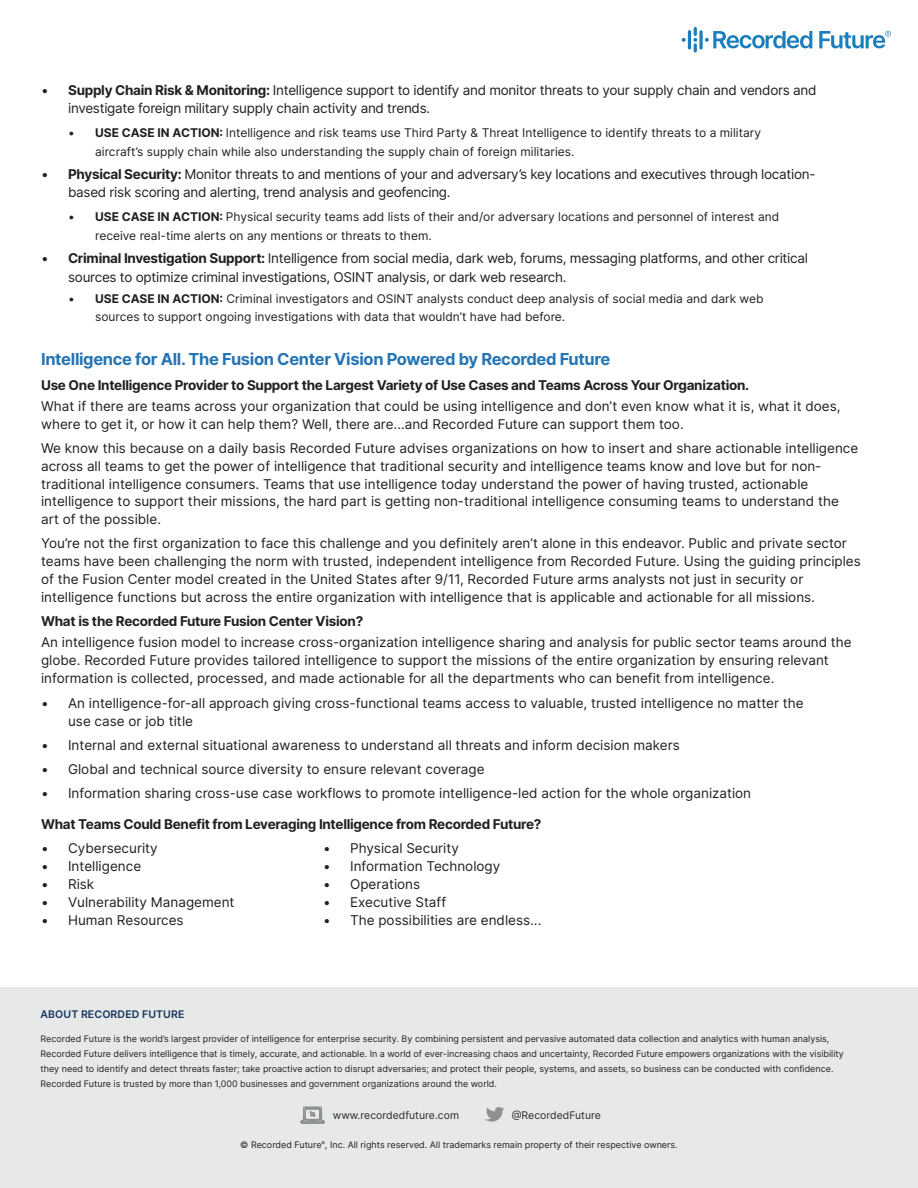
<style>
.page{position:relative;width:918px;height:1188px;background:#fff}
.page>*{position:absolute;margin:0;border:0;box-sizing:border-box;transform-origin:0 0}
.t1{font:700 16.5px "Inter";letter-spacing:-.02em;color:#2574b4}
.t2{font:13.5px/18px "Inter";color:#231f20}
.t3{font:13.5px/18px "Inter";letter-spacing:-.02em;color:#231f20}
.t4{font:700 13.5px "Inter";letter-spacing:-.02em;color:#231f20}
.t5{font:12px/19.5px "Inter";color:#231f20}
.t6{font:10.5px "Inter";color:#2e2a27}
.t7{font:600 10.5px "Inter";letter-spacing:.01em;color:#15365e}
.t8{font:9px/15px "Inter";color:#231f20}
.s1{font-weight:700}
</style>
<div class="page">
<svg style="left:819px;top:31px;width:72px;height:18px"></svg>
<svg style="left:682px;top:38px;width:4px;height:4px"></svg>
<hr style="left:688px;top:30px;width:3px;height:19px;background:#197dbe;border-radius:2px">
<svg style="left:693px;top:27px;width:119px;height:25px"></svg>
<div style="left:0;top:987px;width:918px;height:201px;background:#e7e8e8"></div>
<div style="left:301px;top:1121px;width:23px;height:2px;border:1px solid #8c9093"></div>
<svg style="left:301px;top:1107px;width:23px;height:15px"></svg>
<svg style="left:484px;top:1107px;width:20px;height:15px"></svg>
<p class="t3" style="left:68px;top:81px;width:750px;text-indent:-27px">• <span class="s1">Supply Chain Risk &amp; Monitoring:</span> Intelligence support to identify and monitor threats to your supply chain and vendors and investigate foreign military supply chain activity and trends.</p>
<p class="t5" style="left:95px;top:122px;width:668px;text-indent:-27px">• <span class="s1">USE CASE IN ACTION:</span> Intelligence and risk teams use Third Party &amp; Threat Intelligence to identify threats to a military aircraft’s supply chain while also understanding the supply chain of foreign militaries.</p>
<p class="t3" style="left:68px;top:165px;width:749px;text-indent:-27px">• <span class="s1">Physical Security:</span> Monitor threats to and mentions of your and adversary’s key locations and executives through location&shy;based risk scoring and alerting, trend analysis and geofencing.</p>
<p class="t5" style="left:95px;top:206px;width:686px;text-indent:-27px">• <span class="s1">USE CASE IN ACTION:</span> Physical security teams add lists of their and/or adversary locations and personnel of interest and receive real-time alerts on any mentions or threats to them.</p>
<p class="t3" style="left:68px;top:248px;width:741px;line-height:19.5px;text-indent:-27px">• <span class="s1">Criminal Investigation Support:</span> Intelligence from social media, dark web, forums, messaging platforms, and other critical sources to optimize criminal investigations, OSINT analysis, or dark web research.</p>
<p class="t5" style="left:95px;top:290px;width:670px;line-height:18px;text-indent:-27px">• <span class="s1">USE CASE IN ACTION:</span> Criminal investigators and OSINT analysts conduct deep analysis of social media and dark web sources to support ongoing investigations with data that wouldn’t have had before.</p>
<p class="t1" style="left:41px;top:347px;width:571px">Intelligence for All. The Fusion Center Vision Powered by Recorded Future</p>
<p class="t4" style="left:41px;top:375px;width:710px">Use One Intelligence Provider to Support the Largest Variety of Use Cases and Teams Across Your Organization.</p>
<p class="t2" style="left:41px;top:396px;width:801px">What if there are teams across your organization that could be using intelligence and don’t even know what it is, what it does, where to get it, or how it can help them? Well, there are...and Recorded Future can support them too.</p>
<p class="t2" style="left:41px;top:438px;width:819px">We know this because on a daily basis Recorded Future advises organizations on how to insert and share actionable intelligence across all teams to get the power of intelligence that traditional security and intelligence teams know and love but for non&shy;traditional intelligence consumers. Teams that use intelligence today understand the power of having trusted, actionable intelligence to support their missions, the hard part is getting non-traditional intelligence consuming teams to understand the art of the possible.</p>
<p class="t2" style="left:41px;top:534px;width:821px">You’re not the first organization to face this challenge and you definitely aren’t alone in this endeavor. Public and private sector teams have been challenging the norm with trusted, independent intelligence from Recorded Future. Using the guiding principles of the Fusion Center model created in the United States after 9/11, Recorded Future arms analysts not just in security or intelligence functions but across the entire organization with intelligence that is applicable and actionable for all missions.</p>
<p class="t4" style="left:41px;top:612px;width:324px">What is the Recorded Future Fusion Center Vision?</p>
<p class="t2" style="left:41px;top:633px;width:812px">An intelligence fusion model to increase cross-organization intelligence sharing and analysis for public sector teams around the globe. Recorded Future provides tailored intelligence to support the missions of the entire organization by ensuring relevant information is collected, processed, and made actionable for all the departments who can benefit from intelligence.</p>
<p class="t2" style="left:68px;top:693px;width:737px;text-indent:-27px">• An intelligence-for-all approach giving cross-functional teams access to valuable, trusted intelligence no matter the use case or job title</p>
<p class="t2" style="left:41px;top:735px;width:640px">• Internal and external situational awareness to understand all threats and inform decision makers</p>
<p class="t2" style="left:41px;top:759px;width:445px">• Global and technical source diversity to ensure relevant coverage</p>
<p class="t2" style="left:41px;top:783px;width:712px">• Information sharing cross-use case workflows to promote intelligence-led action for the whole organization</p>
<p class="t4" style="left:41px;top:814px;width:502px">What Teams Could Benefit from Leveraging Intelligence from Recorded Future?</p>
<p class="t2" style="left:41px;top:839px;width:118px">• Cybersecurity</p>
<p class="t2" style="left:41px;top:857px;width:102px">• Intelligence</p>
<p class="t2" style="left:41px;top:875px;width:55px">• Risk</p>
<p class="t2" style="left:41px;top:893px;width:195px">• Vulnerability Management</p>
<p class="t2" style="left:41px;top:911px;width:144px">• Human Resources</p>
<p class="t2" style="left:323px;top:839px;width:137px">• Physical Security</p>
<p class="t2" style="left:323px;top:857px;width:179px">• Information Technology</p>
<p class="t2" style="left:323px;top:875px;width:99px">• Operations</p>
<p class="t2" style="left:323px;top:893px;width:125px">• Executive Staff</p>
<p class="t2" style="left:323px;top:911px;width:220px">• The possibilities are endless...</p>
<p class="t7" style="left:41px;top:1006px;width:145px">ABOUT RECORDED FUTURE</p>
<p class="t8" style="left:40px;top:1031px;width:805px">Recorded Future is the world’s largest provider of intelligence for enterprise security. By combining persistent and pervasive automated data collection and analytics with human analysis, Recorded Future delivers intelligence that is timely, accurate, and actionable. In a world of ever-increasing chaos and uncertainty, Recorded Future empowers organizations with the visibility they need to identify and detect threats faster; take proactive action to disrupt adversaries; and protect their people, systems, and assets, so business can be conducted with confidence.<br>Recorded Future is trusted by more than 1,000 businesses and government organizations around the world.</p>
<p class="t6" style="left:333px;top:1107px;width:128px">www.recordedfuture.com</p>
<p class="t6" style="left:512px;top:1108px;width:91px">@RecordedFuture</p>
<p class="t8" style="left:240px;top:1137px;width:439px">© Recorded Future<sup>®</sup>, Inc. All rights reserved. All trademarks remain property of their respective owners.</p>
</div>
